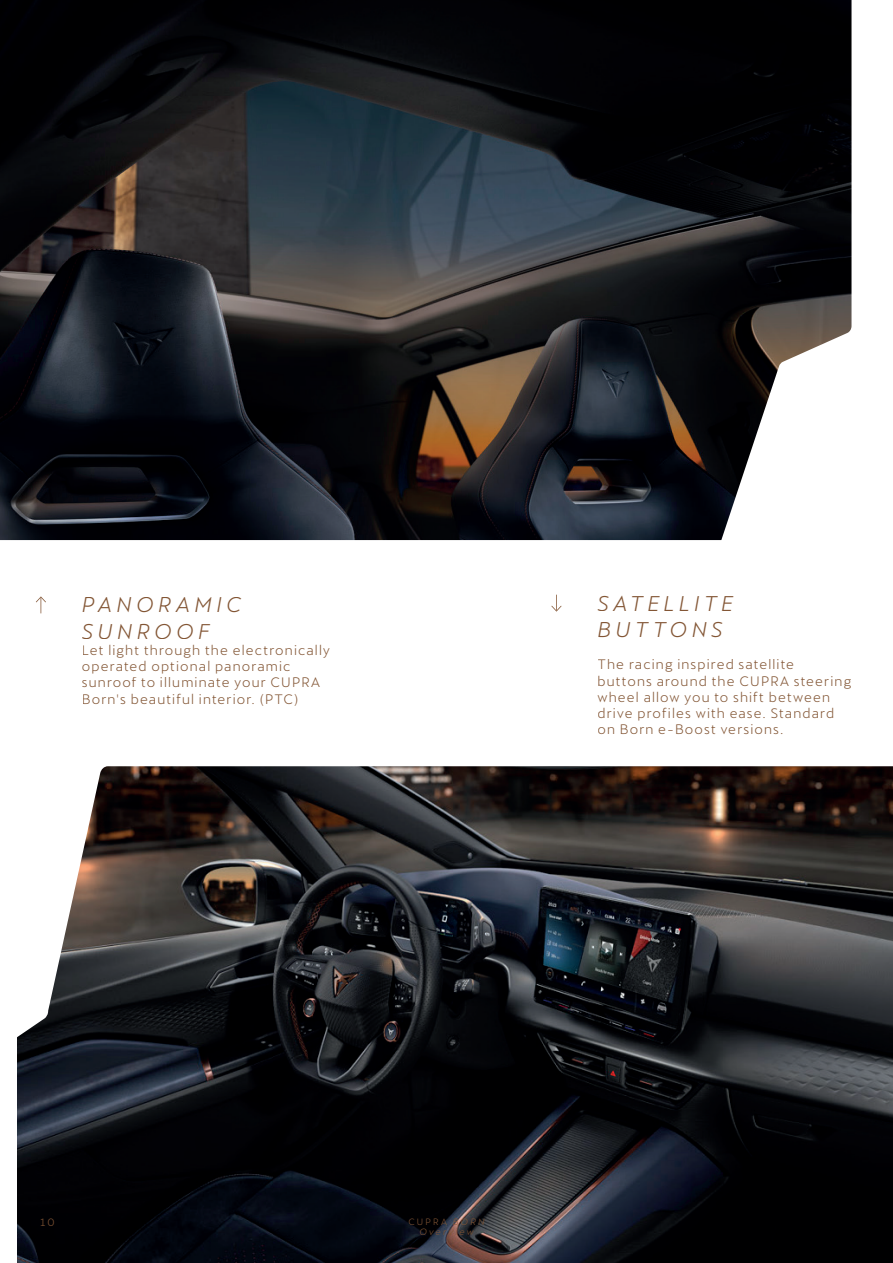
<style>
.page{position:relative;width:893px;height:1263px;background:#fff}
.page>*{position:absolute;margin:0;border:0;box-sizing:border-box;transform-origin:0 0}
.t1{font:italic 21px/26.4px "Cupra";letter-spacing:.21em;color:#835635}
.t2{font:13.5px/16.2px "Cupra";letter-spacing:.085em;color:#835635}
.t3{font:10.5px "Cupra";color:#835635}
.t4{font:italic 9px/10.8px "Cupra";letter-spacing:.24em;color:#835635;text-align:center}
.s1{font-style:normal}
</style>
<div class="page">
<img style="left:17px;top:766px;width:876px;height:497px">
<svg style="left:36px;top:596px;width:10px;height:17px"></svg>
<img style="left:0;top:0;width:851px;height:540px">
<svg style="left:551px;top:595px;width:11px;height:17px"></svg>
<h1 class="t1" style="left:82px;top:589px;width:161px">PANORAMIC<br>SUNROOF</h1>
<p class="t2" style="left:82px;top:640px;width:249px">Let light through the electronically operated optional panoramic sunroof to illuminate your CUPRA Born's beautiful interior. (PTC)</p>
<h1 class="t1" style="left:597px;top:587px;width:137px">SATELLITE<br>BUTTONS</h1>
<p class="t2" style="left:597px;top:654px;width:255px">The racing inspired satellite buttons around the CUPRA steering wheel allow you to shift between drive profiles with ease. Standard on Born e-Boost versions.</p>
<p class="t3" style="left:41px;top:1212px;width:15px">10</p>
<p class="t4" style="left:408px;top:1215px;width:78px"><span class="s1">CUPRA</span> BORN<br>Overview</p>
</div>
